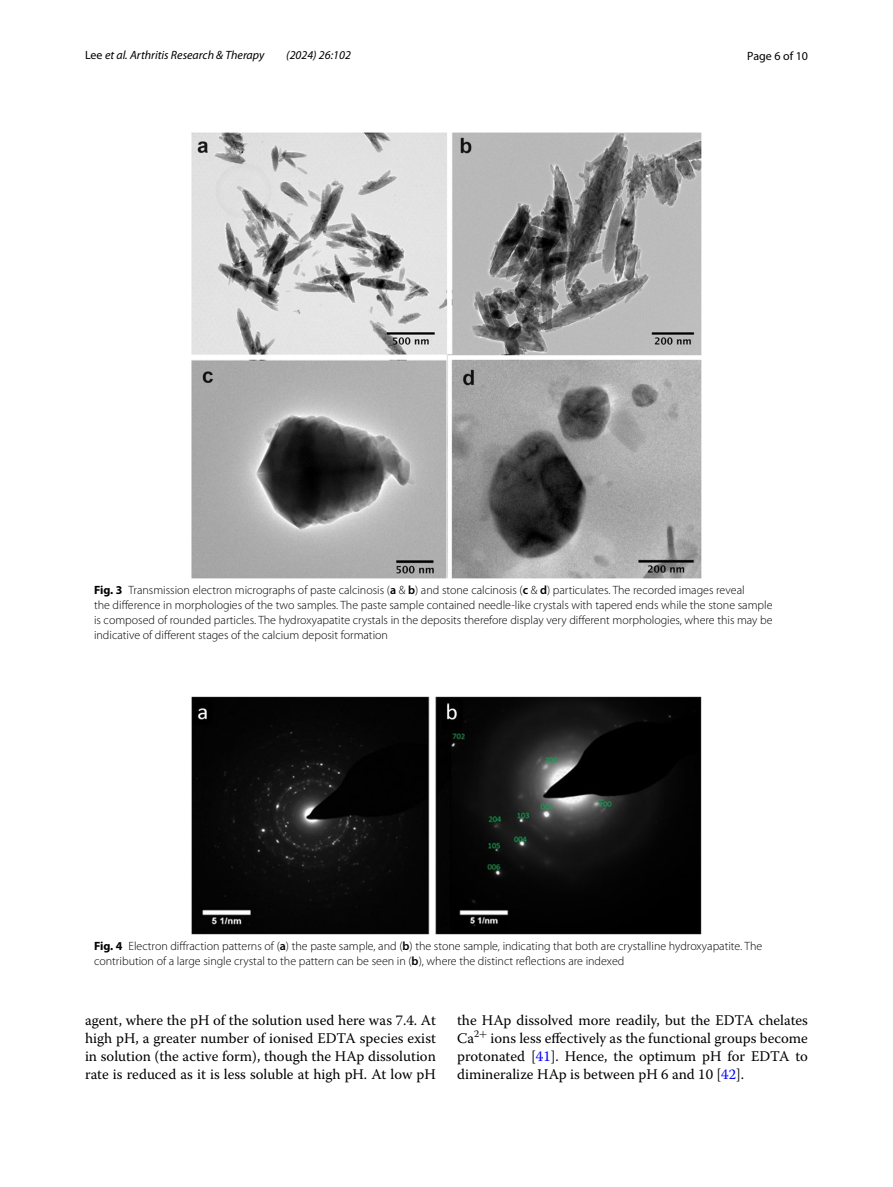
<style>
.page{position:relative;width:893px;height:1187px;background:#fff}
.page>*{position:absolute;margin:0;border:0;box-sizing:border-box;transform-origin:0 0}
.t1{font:14.7px/18px "Warnock Pro";color:#000;text-align:justify}
.t2{font:300 12px/15px "Myriad Pro";color:#000}
.t3{font:italic 12px "Myriad Pro";color:#000}
.t4{font:12px "Myriad Pro";color:#000}
.s1{font-style:normal}
.s2{font-weight:700}
.s3{font-weight:600}
.s4{color:#00f}
</style>
<div class="page">
<img style="left:191px;top:133px;width:511px;height:445px">
<img style="left:191px;top:696px;width:511px;height:238px">
<p class="t3" style="left:85px;top:48px;width:181px"><span class="s1">Lee</span> et al. Arthritis Research &amp; Therapy</p>
<p class="t3" style="left:286px;top:48px;width:66px">(2024) 26:102</p>
<p class="t4" style="left:747px;top:48px;width:62px">Page 6 of 10</p>
<p class="t2" style="left:94px;top:582px;width:680px"><span class="s2">Fig. 3</span> Transmission electron micrographs of paste calcinosis (<span class="s3">a</span> &amp; <span class="s3">b</span>) and stone calcinosis (<span class="s3">c</span> &amp; <span class="s3">d</span>) particulates. The recorded images reveal<br>the difference in morphologies of the two samples. The paste sample contained needle-like crystals with tapered ends while the stone sample is composed of rounded particles. The hydroxyapatite crystals in the deposits therefore display very different morphologies, where this may be indicative of different stages of the calcium deposit formation</p>
<p class="t2" style="left:94px;top:938px;width:670px"><span class="s2">Fig. 4</span> Electron diffraction patterns of (<span class="s3">a</span>) the paste sample, and (<span class="s3">b</span>) the stone sample, indicating that both are crystalline hydroxyapatite. The contribution of a large single crystal to the pattern can be seen in (<span class="s3">b</span>), where the distinct reflections are indexed</p>
<p class="t1" style="left:85px;top:1010px;width:352px">agent, where the pH of the solution used here was 7.4. At high pH, a greater number of ionised EDTA species exist in solution (the active form), though the HAp dissolution rate is reduced as it is less soluble at high pH. At low pH</p>
<p class="t1" style="left:457px;top:1010px;width:352px">the HAp dissolved more readily, but the EDTA chelates Ca<sup>2</sup><sup>+</sup> ions less effectively as the functional groups become protonated [<span class="s4">41</span>]. Hence, the optimum pH for EDTA to dimineralize HAp is between pH 6 and 10 [<span class="s4">42</span>].</p>
</div>
